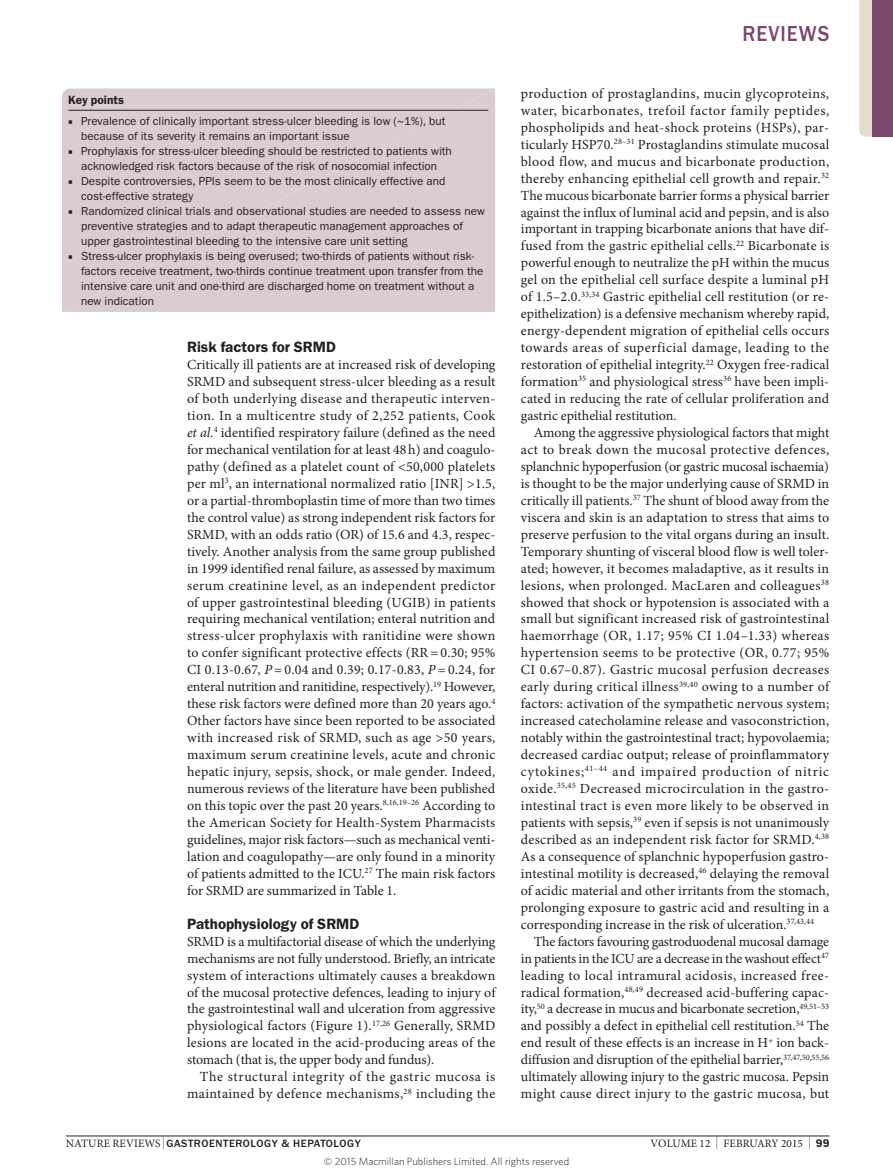
<style>
.page{position:relative;width:893px;height:1174px;background:#fff}
.page>*{position:absolute;margin:0;border:0;box-sizing:border-box;transform-origin:0 0}
.t1{font:22.5px "ITC Franklin Gothic Std Med 2";letter-spacing:.05em;color:#7b476a;scale:.9 1}
.Head_1{font:600 15px "ITC Franklin Gothic Std";color:#231f20}
.Body_text{font:13.95px/17px "Minion Pro";letter-spacing:.02em;color:#231f20;text-align:justify}
.Body_first{font:13.95px/17px "Minion Pro";letter-spacing:.005em;color:#231f20}
.Box_title{font:600 12px "ITC Franklin Gothic Std";color:#231f20}
.t2{font:11.7px/15px "ITC Franklin Gothic Std";color:#231f20}
.t3{font:11.25px "Minion Pro";letter-spacing:.01em;color:#231f20}
.t4{font:500 10.95px "ITC Franklin Gothic Std";letter-spacing:.05em;color:#231f20}
.t5{font:300 10.5px "Whitney";color:#231f20}
.s1{font-family:"Minion Pro"}
.s2{font-style:italic}
.s3{font-family:"Minion Pro";font-weight:400;font-size:11.25px}
.s4{font-family:"Minion Pro";font-weight:400;font-size:12.9px}
.s5{font-size:12.9px}
.s6{font-family:"ITC Franklin Gothic Std";font-weight:600}
</style>
<div class="page">
<hr style="left:66px;top:1135px;width:763px;height:1px;background:#231f20">
<div style="left:62px;top:88px;width:433px;height:224px;background:#dbccd3"></div>
<hr style="left:68px;top:110px;width:420px;height:1px;background:#231f20">
<svg style="left:859px;top:0;width:13px;height:137px;background:#e6dece"></svg>
<div style="left:872px;top:0;width:21px;height:137px;background:#7b476a"></div>
<p class="Box_title" style="left:68px;top:92px;width:57px">Key points</p>
<p class="t2" style="left:81px;top:114px;width:366px;text-indent:-13px"><span class="s1">■</span> Prevalence of clinically important stress-ulcer bleeding is low (~1%), but because of its severity it remains an important issue</p>
<p class="t2" style="left:68px;top:144px;width:385px;text-align:center"><span class="s1">■</span> Prophylaxis for stress-ulcer bleeding should be restricted to patients with acknowledged risk factors because of the risk of nosocomial infection</p>
<p class="t2" style="left:81px;top:174px;width:366px;text-indent:-13px"><span class="s1">■</span> Despite controversies, PPIs seem to be the most clinically effective and cost‑effective strategy</p>
<p class="t2" style="left:81px;top:204px;width:405px;text-indent:-13px"><span class="s1">■</span> Randomized clinical trials and observational studies are needed to assess new preventive strategies and to adapt therapeutic management approaches of upper gastrointestinal bleeding to the intensive care unit setting</p>
<p class="t2" style="left:81px;top:249px;width:404px;text-indent:-13px"><span class="s1">■</span> Stress-ulcer prophylaxis is being overused; two-thirds of patients without risk&shy;factors receive treatment, two-thirds continue treatment upon transfer from the intensive care unit and one-third are discharged home on treatment without a new indication</p>
<p class="Head_1" style="left:187px;top:338px;width:150px">Risk factors for SRMD</p>
<p class="Body_first" style="left:187px;top:356px;width:310px">Critically ill patients are at increased risk of developing SRMD and subsequent stress-ulcer bleeding as a result of both underlying disease and therapeutic interven&shy;tion. In a multicentre study of 2,252 patients, Cook <span class="s2">et al.</span><sup>4</sup> identified respiratory failure (defined as the need for mechanical ventilation for at least 48h) and coagulo&shy;pathy (defined as a platelet count of &lt;50,000 platelets per ml<sup>3</sup>, an international normalized ratio [INR] &gt;1.5, or a partial-thromboplastin time of more than two times the control value) as strong independent risk factors for SRMD, with an odds ratio (OR) of 15.6 and 4.3, respec&shy;tively. Another analysis from the same group published in 1999 identified renal failure, as assessed by maximum serum creatinine level, as an independent predictor of upper gastrointestinal bleeding (UGIB) in patients requiring mechanical ventilation; enteral nutrition and stress-ulcer prophylaxis with ranitidine were shown to confer significant protective effects (RR= 0.30; 95% CI 0.13‑0.67, <span class="s2">P</span> = 0.04 and 0.39; 0.17‑0.83, <span class="s2">P</span> = 0.24, for enteral nutrition and ranitidine, respectively).<sup>19</sup> However, these risk factors were defined more than 20 years ago.<sup>4<br></sup>Other factors have since been reported to be associated with increased risk of SRMD, such as age &gt;50 years, maximum serum creatinine levels, acute and chronic hepatic injury, sepsis, shock, or male gender. Indeed, numerous reviews of the literature have been published on this topic over the past 20 years.<sup>8,16,19–26</sup> According to the American Society for Health-System Pharmacists guidelines, major risk factors—such as mechanical venti&shy;lation and coagulopathy—are only found in a minority of patients admitted to the ICU.<sup>27</sup> The main risk factors for SRMD are summarized in Table 1.</p>
<p class="Head_1" style="left:187px;top:914px;width:174px">Pathophysiology of SRMD</p>
<p class="Body_first" style="left:187px;top:932px;width:310px;text-align:justify">SRMD is a multifactorial disease of which the underlying mechanisms are not fully understood. Briefly, an intricate system of interactions ultimately causes a breakdown of the mucosal protective defences, leading to injury of the gastrointestinal wall and ulceration from aggressive physiological factors (Figure 1).<sup>17,26</sup> Generally, SRMD lesions are located in the acid-producing areas of the stomach (that is, the upper body and fundus).</p>
<p class="Body_text" style="left:187px;top:1068px;width:310px;text-align:right">The structural integrity of the gastric mucosa is maintained by defence mechanisms,<sup>28</sup> including the</p>
<h1 class="t1" style="left:742px;top:21px;width:98px">REVIEWS</h1>
<p class="Body_text" style="left:521px;top:85px;width:310px">production of prostaglandins, mucin glycoproteins, water, bicarbonates, trefoil factor family peptides, phospholipids and heat-shock proteins (HSPs), par&shy;ticularly HSP70.<sup>28–31</sup> Prostaglandins stimulate mucosal blood flow, and mucus and bicarbonate production, thereby enhancing epithelial cell growth and repair.<sup>32<br></sup>The mucous bicarbonate barrier forms a physical barrier against the influx of luminal acid and pepsin, and is also important in trapping bicarbonate anions that have dif&shy;fused from the gastric epithelial cells.<sup>22</sup> Bicarbonate is powerful enough to neutralize the pH within the mucus gel on the epithelial cell surface despite a luminal pH of 1.5–2.0.<sup>33,34</sup> Gastric epithelial cell restitution (or re&shy;epithelization) is a defensive mechanism whereby rapid, energy-dependent migration of epithelial cells occurs towards areas of superficial damage, leading to the restoration of epithelial integrity.<sup>22</sup> Oxygen free-radical formation<sup>35</sup> and physiological stress<sup>36</sup> have been impli&shy;cated in reducing the rate of cellular proliferation and gastric epithelial restitution.</p>
<p class="Body_text" style="left:521px;top:424px;width:310px;text-indent:13px">Among the aggressive physiological factors that might act to break down the mucosal protective defences, splanchnic hypoperfusion (or gastric mucosal ischaemia) is thought to be the major underlying cause of SRMD in critically ill patients.<sup>37</sup> The shunt of blood away from the viscera and skin is an adaptation to stress that aims to preserve perfusion to the vital organs during an insult.<br>Temporary shunting of visceral blood flow is well toler&shy;ated; however, it becomes maladaptive, as it results in lesions, when prolonged. MacLaren and colleagues<sup>38 </sup>showed that shock or hypotension is associated with a small but significant increased risk of gastrointestinal haemorrhage (OR, 1.17; 95% CI 1.04–1.33) whereas hypertension seems to be protective (OR, 0.77; 95% CI 0.67–0.87). Gastric mucosal perfusion decreases early during critical illness<sup>39,40</sup> owing to a number of factors: activation of the sympathetic nervous system; increased catecholamine release and vasoconstriction, notably within the gastrointestinal tract; hypovolaemia; decreased cardiac output; release of proinflammatory cytokines;<sup>41–44</sup> and impaired production of nitric oxide.<sup>35,45</sup> Decreased microcirculation in the gastro&shy;intestinal tract is even more likely to be observed in patients with sepsis,<sup>39</sup> even if sepsis is not unanimously described as an independent risk factor for SRMD.<sup>4,38<br></sup>As a consequence of splanchnic hypoperfusion gastro&shy;intestinal motility is decreased,<sup>46</sup> delaying the removal of acidic material and other irritants from the stomach, prolonging exposure to gastric acid and resulting in a corresponding increase in the risk of ulceration.<sup>37,43,44</sup></p>
<p class="Body_text" style="left:521px;top:932px;width:310px;text-indent:13px">The factors favouring gastroduodenal mucosal damage in patients in the ICU are a decrease in the washout effect<sup>47 </sup>leading to local intramural acidosis, increased free&shy;radical formation,<sup>48,49</sup> decreased acid-buffering capac&shy;ity,<sup>50</sup> a decrease in mucus and bicarbonate secretion,<sup>49,51–53 </sup>and possibly a defect in epithelial cell restitution.<sup>54</sup> The end result of these effects is an increase in H<sup>+</sup> ion back&shy;diffusion and disruption of the epithelial barrier,<sup>37,47,50,55,56 </sup>ultimately allowing injury to the gastric mucosa. Pepsin might cause direct injury to the gastric mucosa, but</p>
<p class="t4" style="left:66px;top:1137px;width:296px"><span class="s3">NATURE REVIEWS</span> <span class="s4">|</span> GASTROENTEROLOGY &amp; HEPATOLOGY</p>
<p class="t3" style="left:651px;top:1135px;width:180px">VOLUME 12 <span class="s5">|</span> FEBRUARY 2015 <span class="s5">|</span> <span class="s6">99</span></p>
<p class="t5" style="left:324px;top:1154px;width:247px">© 2015 Macmillan Publishers Limited. All rights reserved</p>
</div>
